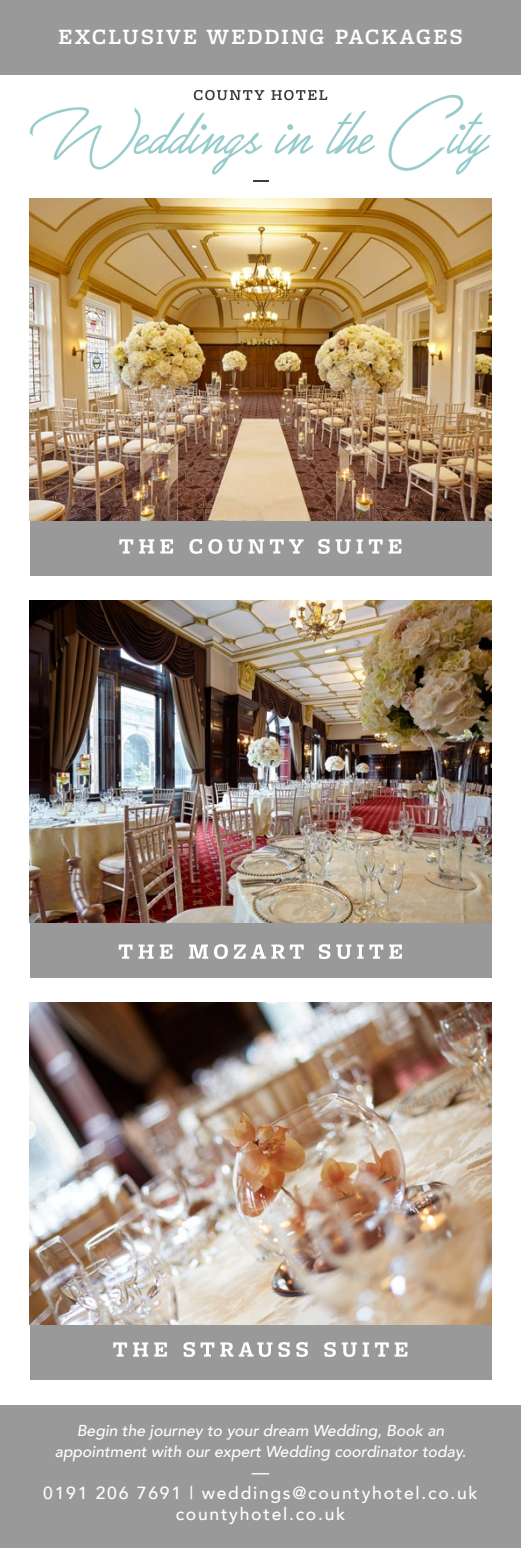
<style>
.page{position:relative;width:521px;height:1548px;background:#fff}
.page>*{position:absolute;margin:0;border:0;box-sizing:border-box;transform-origin:0 0}
.t1{font:600 22.75px "Freight Macro Pro";letter-spacing:.1em;color:#fff}
.t2{font:500 17.5px/21px "Avenir";letter-spacing:.1em;color:#fff;text-align:center}
.t3{font:italic 500 15.75px/21px "Avenir";color:#fff;text-align:center}
</style>
<div class="page">
<div style="left:0;top:0;width:521px;height:74px;background:#9a999a"></div>
<div style="left:30px;top:521px;width:461px;height:54px;background:#9a999a"></div>
<div style="left:30px;top:1324px;width:461px;height:55px;background:#9a999a"></div>
<div style="left:30px;top:923px;width:461px;height:54px;background:#9a999a"></div>
<div style="left:0;top:1406px;width:521px;height:142px;background:#9a999a"></div>
<svg style="left:119px;top:539px;width:282px;height:15px"></svg>
<svg style="left:119px;top:944px;width:283px;height:15px"></svg>
<svg style="left:113px;top:1342px;width:295px;height:15px"></svg>
<svg style="left:194px;top:90px;width:133px;height:10px"></svg>
<svg style="left:30px;top:107px;width:238px;height:74px"></svg>
<svg style="left:274px;top:124px;width:39px;height:31px"></svg>
<svg style="left:326px;top:111px;width:49px;height:43px"></svg>
<svg style="left:388px;top:95px;width:103px;height:80px"></svg>
<img style="left:30px;top:198px;width:461px;height:323px">
<img style="left:30px;top:1002px;width:461px;height:322px">
<img style="left:30px;top:600px;width:461px;height:323px">
<h1 class="t1" style="left:58px;top:21px;width:405px">EXCLUSIVE WEDDING PACKAGES</h1>
<p class="t3" style="left:55px;top:1420px;width:413px">Begin the journey to your dream Wedding, Book an appointment with our expert Wedding coordinator today.</p>
<p class="t2" style="left:43px;top:1460px;width:436px">—<br>0191 206 7691 | weddings@countyhotel.co.uk countyhotel.co.uk</p>
</div>
